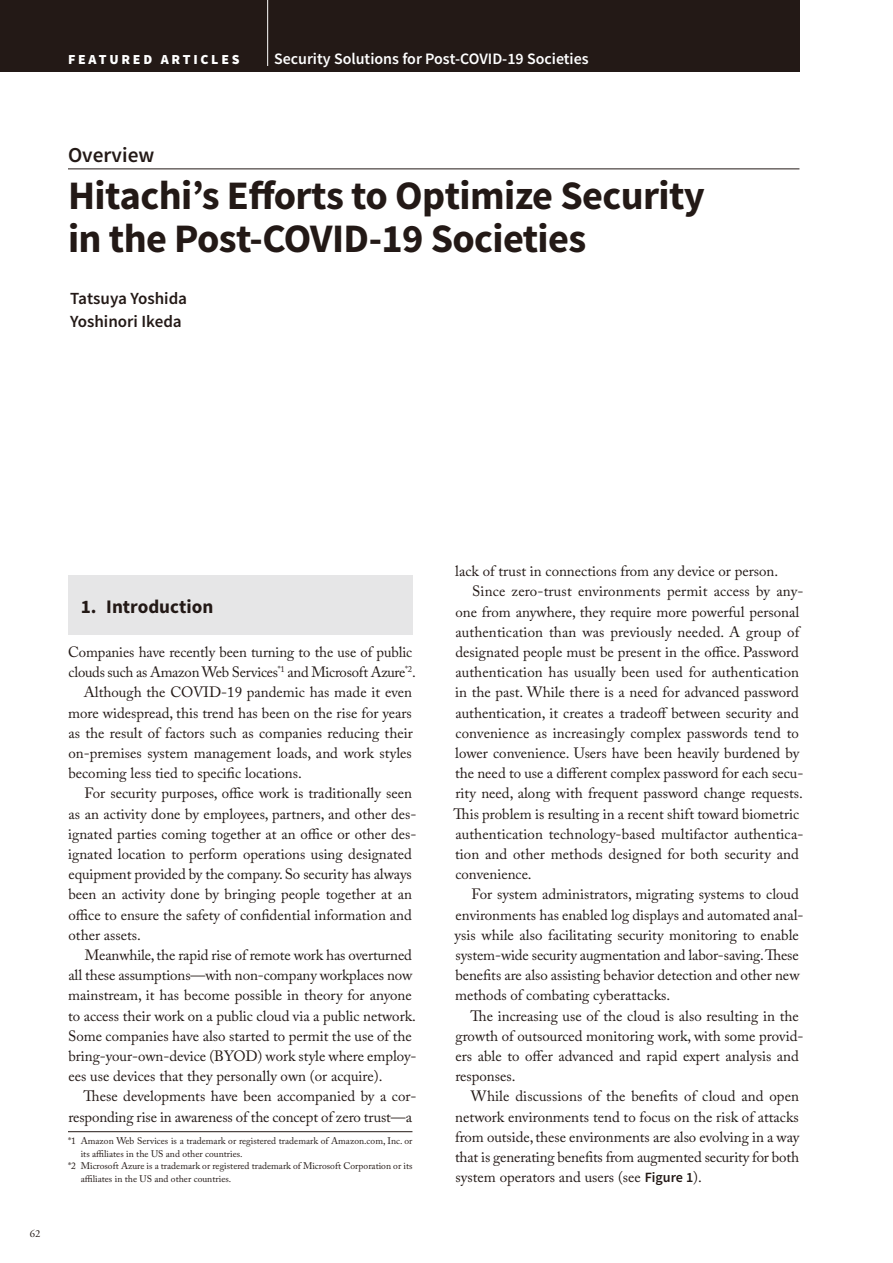
<style>
.page{position:relative;width:893px;height:1263px;background:#fff}
.page>*{position:absolute;margin:0;border:0;box-sizing:border-box;transform-origin:0 0}
.t1{font:700 40.35px/42.5px "Source Sans Pro";letter-spacing:-.015em;color:#231916}
.t2{font:600 21.3px "Source Sans Pro";color:#231916}
.t3{font:700 19.2px "Source Sans Pro";color:#231916}
.t4{font:600 16.95px/23.4px "Source Sans Pro";color:#231916}
.t5{font:600 15.9px "Source Sans Pro";color:#fff}
.t6{font:14.85px "Adobe Caslon Pro";color:#231916}
.t7{font:14.85px "Adobe Caslon Pro";letter-spacing:-.02em;color:#231916}
.t8{font:900 13.8px "Source Sans Pro";letter-spacing:.2em;color:#fff}
.t9{font:10.65px "Adobe Garamond Pro";color:#231916}
.t10{font:9.6px "Adobe Caslon Pro";color:#231916}
.s1{color:#fff}
.s2{font-family:"Source Sans Pro";font-weight:600;font-size:14.1px}
</style>
<div class="page">
<div style="left:0;top:0;width:799px;height:72px;background:#231916"></div>
<hr style="left:267px;top:0;width:1px;height:66px;background:#fff">
<div style="left:68px;top:576px;width:344px;height:59px;background:#e6e6e7"></div>
<hr style="left:68px;top:169px;width:731px;height:1px;background:#231916">
<hr style="left:68px;top:1131px;width:344px;height:1px;background:#231916">
<p class="t8" style="left:68px;top:51px;width:173px">FEATURED ARTICLES</p>
<p class="t5" style="left:274px;top:53px;width:316px">Security Solutions for Post-COVID-19 Societies</p>
<h2 class="t2" style="left:68px;top:147px;width:88px">Overview</h2>
<h1 class="t1" style="left:68px;top:178px;width:638px">Hitachi’s Efforts to Optimize Security in the Post-COVID-19 Societies</h1>
<p class="t4" style="left:70px;top:288px;width:119px">Tatsuya Yoshida<br>Yoshinori Ikeda</p>
<p class="t9" style="left:30px;top:1228px;width:15px">62<span class="s1">.</span></p>
<p class="t3" style="left:81px;top:600px;width:134px">1. Introduction</p>
<p class="t6" style="left:68px;top:646px;width:346px">Companies have recently been turning to the use of public</p>
<p class="t7" style="left:68px;top:666px;width:349px">clouds such as Amazon Web Services<sup>*1</sup> and Microsoft Azure<sup>*2</sup>.</p>
<p class="t6" style="left:84px;top:687px;width:330px">Although the COVID-19 pandemic has made it even</p>
<p class="t6" style="left:68px;top:707px;width:345px">more widespread, this trend has been on the rise for years</p>
<p class="t6" style="left:68px;top:727px;width:346px">as the result of factors such as companies reducing their</p>
<p class="t6" style="left:69px;top:747px;width:345px">on-premises system management loads, and work styles</p>
<p class="t6" style="left:68px;top:767px;width:235px">becoming less tied to specific locations.</p>
<p class="t6" style="left:85px;top:788px;width:329px">For security purposes, office work is traditionally seen</p>
<p class="t6" style="left:68px;top:808px;width:350px">as an activity done by employees, partners, and other des-</p>
<p class="t6" style="left:68px;top:828px;width:350px">ignated parties coming together at an office or other des-</p>
<p class="t6" style="left:68px;top:848px;width:345px">ignated location to perform operations using designated</p>
<p class="t6" style="left:68px;top:868px;width:345px">equipment provided by the company. So security has always</p>
<p class="t6" style="left:68px;top:889px;width:345px">been an activity done by bringing people together at an</p>
<p class="t6" style="left:69px;top:909px;width:345px">office to ensure the safety of confidential information and</p>
<p class="t6" style="left:69px;top:929px;width:74px">other assets.</p>
<p class="t6" style="left:85px;top:949px;width:329px">Meanwhile, the rapid rise of remote work has overturned</p>
<p class="t6" style="left:68px;top:969px;width:345px">all these assumptions—with non-company workplaces now</p>
<p class="t6" style="left:68px;top:990px;width:345px">mainstream, it has become possible in theory for anyone</p>
<p class="t6" style="left:68px;top:1010px;width:349px">to access their work on a public cloud via a public network.</p>
<p class="t6" style="left:68px;top:1030px;width:345px">Some companies have also started to permit the use of the</p>
<p class="t6" style="left:68px;top:1050px;width:350px">bring-your-own-device (BYOD) work style where employ-</p>
<p class="t6" style="left:68px;top:1070px;width:315px">ees use devices that they personally own (or acquire).</p>
<p class="t6" style="left:84px;top:1091px;width:334px">These developments have been accompanied by a cor-</p>
<p class="t6" style="left:68px;top:1111px;width:345px">responding rise in awareness of the concept of zero trust—a</p>
<p class="t10" style="left:68px;top:1137px;width:346px">*1 Amazon Web Services is a trademark or registered trademark of Amazon.com, Inc. or</p>
<p class="t10" style="left:81px;top:1150px;width:163px">its affiliates in the US and other countries.</p>
<p class="t10" style="left:68px;top:1162px;width:346px">*2 Microsoft Azure is a trademark or registered trademark of Microsoft Corporation or its</p>
<p class="t10" style="left:81px;top:1175px;width:152px">affiliates in the US and other countries.</p>
<p class="t6" style="left:455px;top:566px;width:324px">lack of trust in connections from any device or person.</p>
<p class="t6" style="left:472px;top:586px;width:333px">Since zero-trust environments permit access by any-</p>
<p class="t6" style="left:455px;top:606px;width:345px">one from anywhere, they require more powerful personal</p>
<p class="t6" style="left:455px;top:626px;width:345px">authentication than was previously needed. A group of</p>
<p class="t6" style="left:455px;top:646px;width:345px">designated people must be present in the office. Password</p>
<p class="t6" style="left:455px;top:666px;width:345px">authentication has usually been used for authentication</p>
<p class="t6" style="left:455px;top:687px;width:345px">in the past. While there is a need for advanced password</p>
<p class="t6" style="left:455px;top:707px;width:345px">authentication, it creates a tradeoff between security and</p>
<p class="t6" style="left:455px;top:727px;width:345px">convenience as increasingly complex passwords tend to</p>
<p class="t6" style="left:455px;top:747px;width:346px">lower convenience. Users have been heavily burdened by</p>
<p class="t6" style="left:455px;top:767px;width:350px">the need to use a different complex password for each secu-</p>
<p class="t6" style="left:455px;top:788px;width:349px">rity need, along with frequent password change requests.</p>
<p class="t6" style="left:454px;top:808px;width:347px">This problem is resulting in a recent shift toward biometric</p>
<p class="t6" style="left:455px;top:828px;width:349px">authentication technology-based multifactor authentica-</p>
<p class="t6" style="left:455px;top:848px;width:345px">tion and other methods designed for both security and</p>
<p class="t6" style="left:455px;top:868px;width:78px">convenience.</p>
<p class="t6" style="left:471px;top:889px;width:329px">For system administrators, migrating systems to cloud</p>
<p class="t6" style="left:455px;top:909px;width:349px">environments has enabled log displays and automated anal-</p>
<p class="t6" style="left:455px;top:929px;width:346px">ysis while also facilitating security monitoring to enable</p>
<p class="t6" style="left:456px;top:949px;width:345px">system-wide security augmentation and labor-saving. These</p>
<p class="t6" style="left:455px;top:969px;width:346px">benefits are also assisting behavior detection and other new</p>
<p class="t6" style="left:455px;top:990px;width:216px">methods of combating cyberattacks.</p>
<p class="t6" style="left:471px;top:1010px;width:330px">The increasing use of the cloud is also resulting in the</p>
<p class="t6" style="left:455px;top:1030px;width:349px">growth of outsourced monitoring work, with some provid-</p>
<p class="t6" style="left:455px;top:1050px;width:345px">ers able to offer advanced and rapid expert analysis and</p>
<p class="t6" style="left:455px;top:1070px;width:62px">responses.</p>
<p class="t6" style="left:471px;top:1091px;width:330px">While discussions of the benefits of cloud and open</p>
<p class="t6" style="left:455px;top:1111px;width:345px">network environments tend to focus on the risk of attacks</p>
<p class="t6" style="left:455px;top:1131px;width:346px">from outside, these environments are also evolving in a way</p>
<p class="t6" style="left:455px;top:1151px;width:345px">that is generating benefits from augmented security for both</p>
<p class="t6" style="left:456px;top:1171px;width:248px">system operators and users (see <span class="s2">Figure 1</span>).</p>
</div>
